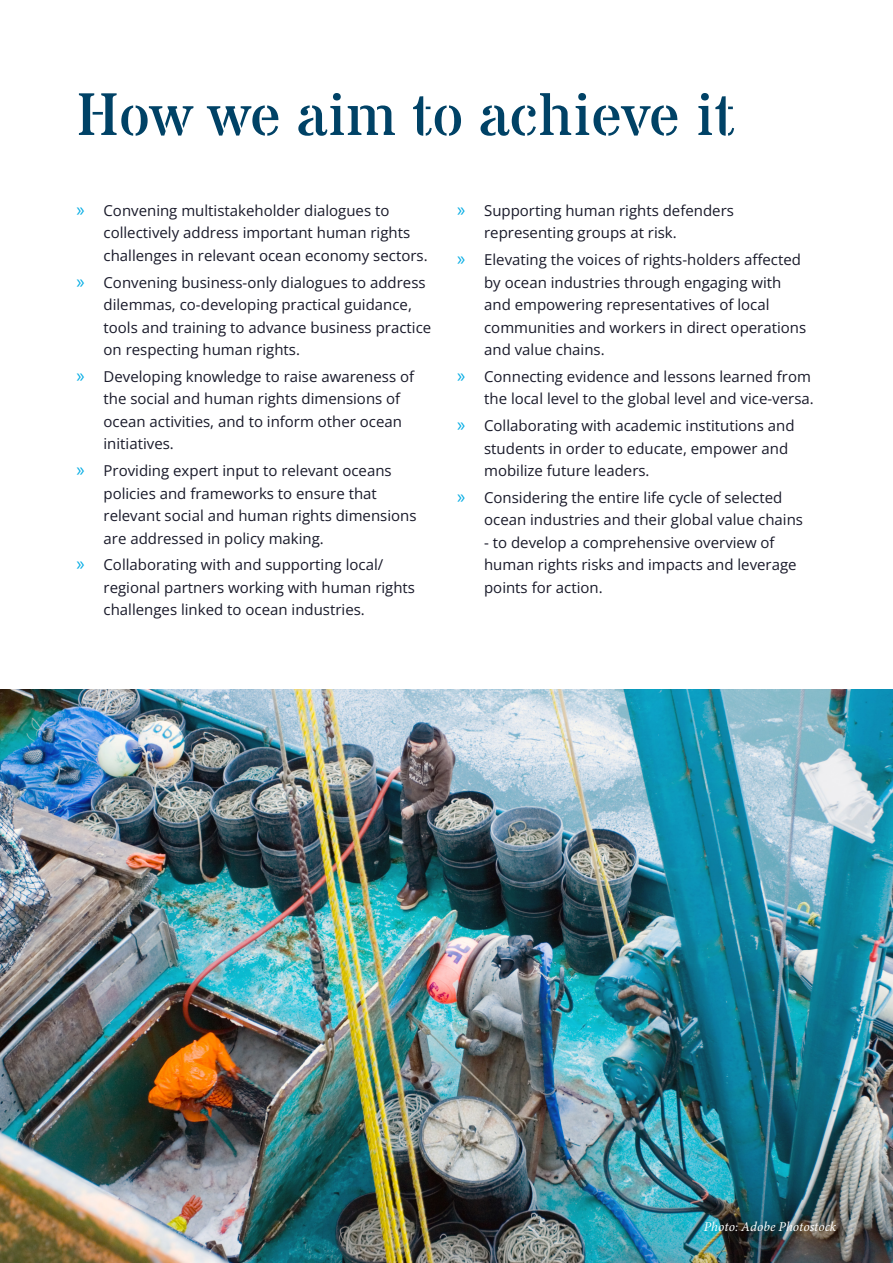
<style>
.page{position:relative;width:893px;height:1263px;background:#fff}
.page>*{position:absolute;margin:0;border:0;box-sizing:border-box;transform-origin:0 0}
.t1{font:60px "Stardos Stencil";color:#004266}
.t2{font:15px/22.5px "Open Sans";color:#191a2a}
.t3{font:italic 13.5px "Minion Pro";color:#fff}
.s1{font-family:"Myriad Pro";font-size:19.5px;color:#03ace4}
</style>
<div class="page">
<img style="left:0;top:690px;width:893px;height:573px">
<p class="t1" style="left:77px;top:77px;width:660px">How we aim to achieve it</p>
<p class="t2" style="left:104px;top:199px;width:326px;text-indent:-27px"><span class="s1">»</span> Convening multistakeholder dialogues to collectively address important human rights challenges in relevant ocean economy sectors.</p>
<p class="t2" style="left:104px;top:271px;width:329px;text-indent:-27px"><span class="s1">»</span> Convening business-only dialogues to address dilemmas, co-developing practical guidance, tools and training to advance business practice on respecting human rights.</p>
<p class="t2" style="left:104px;top:365px;width:312px;text-indent:-27px"><span class="s1">»</span> Developing knowledge to raise awareness of the social and human rights dimensions of ocean activities, and to inform other ocean initiatives.</p>
<p class="t2" style="left:104px;top:459px;width:314px;text-indent:-27px"><span class="s1">»</span> Providing expert input to relevant oceans policies and frameworks to ensure that relevant social and human rights dimensions are addressed in policy making.</p>
<p class="t2" style="left:104px;top:553px;width:313px;text-indent:-27px"><span class="s1">»</span> Collaborating with and supporting local/ regional partners working with human rights challenges linked to ocean industries.</p>
<p class="t2" style="left:484px;top:199px;width:251px;text-indent:-27px"><span class="s1">»</span> Supporting human rights defenders representing groups at risk.</p>
<p class="t2" style="left:484px;top:248px;width:324px;text-indent:-27px"><span class="s1">»</span> Elevating the voices of rights-holders affected by ocean industries through engaging with and empowering representatives of local communities and workers in direct operations and value chains.</p>
<p class="t2" style="left:457px;top:365px;width:358px;text-align:right"><span class="s1">»</span> Connecting evidence and lessons learned from the local level to the global level and vice-versa.</p>
<p class="t2" style="left:484px;top:414px;width:312px;text-indent:-27px"><span class="s1">»</span> Collaborating with academic institutions and students in order to educate, empower and mobilize future leaders.</p>
<p class="t2" style="left:484px;top:486px;width:320px;text-indent:-27px"><span class="s1">»</span> Considering the entire life cycle of selected ocean industries and their global value chains</p>
<p class="t2" style="left:484px;top:531px;width:314px">- to develop a comprehensive overview of human rights risks and impacts and leverage points for action.</p>
<p class="t3" style="left:704px;top:1218px;width:134px">Photo: Adobe Photostock</p>
</div>
